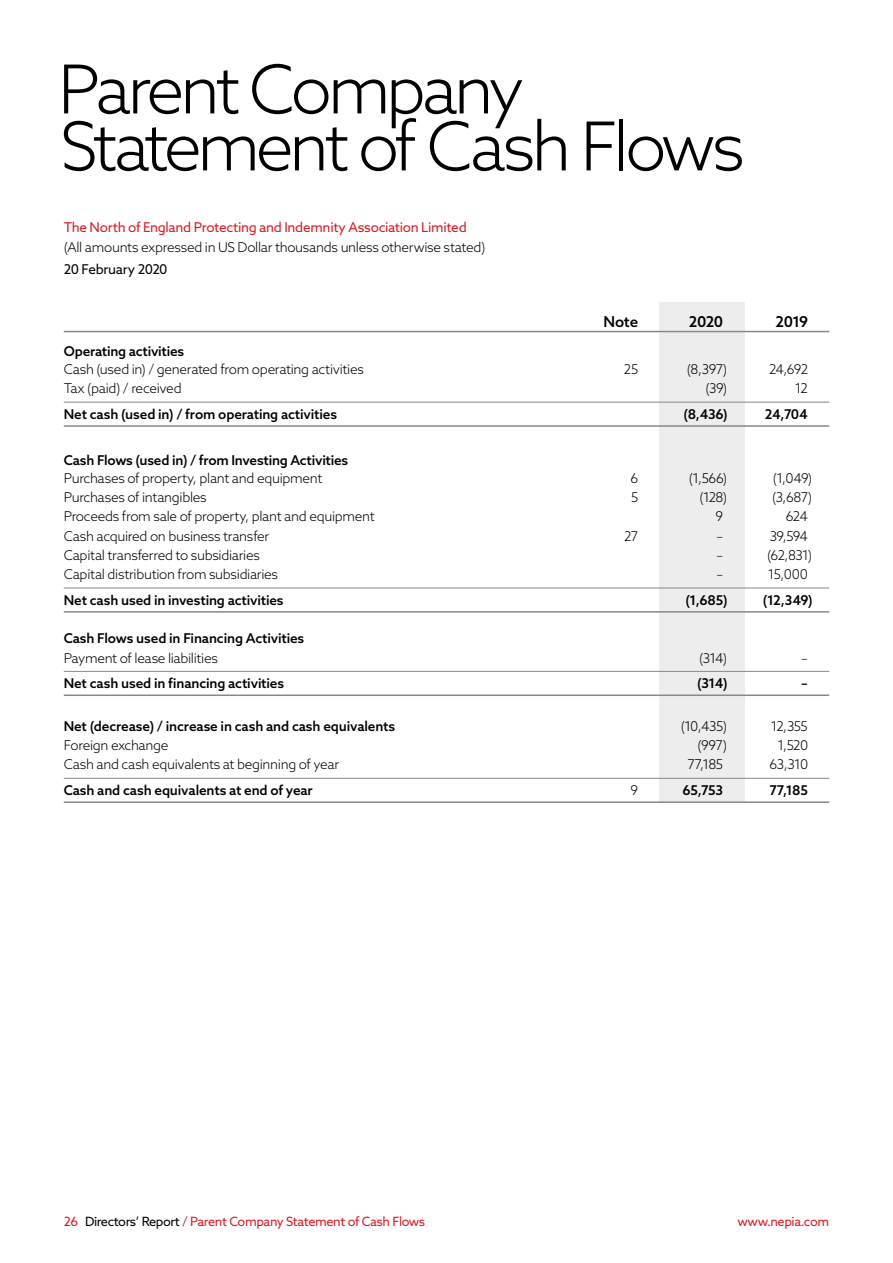
<style>
.page{position:relative;width:893px;height:1263px;background:#fff}
.page>*{position:absolute;margin:0;border:0;box-sizing:border-box;transform-origin:0 0}
.t1{font:300 67.5px/57px "Azo Sans";letter-spacing:-.07em;color:#000}
.t2{font:500 15px "Azo Sans";letter-spacing:-.025em;color:#000}
.t3{font:300 13.5px "Azo Sans";letter-spacing:-.025em;color:#000}
.t4{font:500 13.5px "Azo Sans";letter-spacing:-.01em;color:#000}
.t5{font:13.5px "Azo Sans";letter-spacing:-.02em;color:#d61c26}
.t6{font:13.5px "Azo Sans";letter-spacing:-.02em;color:#000}
.t7{font:12.75px "Azo Sans";letter-spacing:-.03em;color:#d61c26}
.s1{color:#000}
</style>
<div class="page">
<div style="left:659px;top:302px;width:85px;height:501px;background:#ededed"></div>
<hr style="left:64px;top:331px;width:765px;height:1px;background:#86888c">
<hr style="left:64px;top:402px;width:765px;height:1px;background:#86888c">
<hr style="left:64px;top:425px;width:765px;height:2px;background:#86888c">
<hr style="left:64px;top:588px;width:765px;height:1px;background:#86888c">
<hr style="left:64px;top:611px;width:765px;height:2px;background:#86888c">
<hr style="left:64px;top:671px;width:765px;height:1px;background:#86888c">
<hr style="left:64px;top:694px;width:765px;height:2px;background:#86888c">
<hr style="left:64px;top:778px;width:765px;height:1px;background:#86888c">
<hr style="left:64px;top:801px;width:765px;height:2px;background:#86888c">
<h1 class="t1" style="left:58px;top:60px;width:688px">Parent Company<br>Statement of Cash Flows</h1>
<p class="t5" style="left:64px;top:218px;width:404px">The North of England Protecting and Indemnity Association Limited</p>
<p class="t3" style="left:64px;top:238px;width:423px">(All amounts expressed in US Dollar thousands unless otherwise stated)</p>
<p class="t6" style="left:64px;top:261px;width:105px">20 February 2020</p>
<p class="t2" style="left:604px;top:311px;width:36px">Note</p>
<p class="t2" style="left:689px;top:311px;width:36px">2020</p>
<p class="t2" style="left:776px;top:311px;width:34px">2019</p>
<p class="t4" style="left:64px;top:342px;width:122px">Operating activities</p>
<p class="t3" style="left:64px;top:360px;width:302px">Cash (used in) / generated from operating activities</p>
<p class="t3" style="left:624px;top:360px;width:16px">25</p>
<p class="t3" style="left:687px;top:360px;width:42px">(8,397)</p>
<p class="t3" style="left:769px;top:360px;width:41px">24,692</p>
<p class="t3" style="left:64px;top:380px;width:119px">Tax (paid) / received</p>
<p class="t3" style="left:705px;top:380px;width:23px">(39)</p>
<p class="t3" style="left:795px;top:380px;width:15px">12</p>
<p class="t4" style="left:64px;top:405px;width:275px">Net cash (used in) / from operating activities</p>
<p class="t4" style="left:683px;top:405px;width:46px">(8,436)</p>
<p class="t4" style="left:765px;top:405px;width:45px">24,704</p>
<p class="t4" style="left:64px;top:451px;width:286px">Cash Flows (used in) / from Investing Activities</p>
<p class="t3" style="left:64px;top:469px;width:260px">Purchases of property, plant and equipment</p>
<p class="t3" style="left:630px;top:469px;width:9px">6</p>
<p class="t3" style="left:689px;top:469px;width:40px">(1,566)</p>
<p class="t3" style="left:773px;top:469px;width:41px">(1,049)</p>
<p class="t3" style="left:64px;top:488px;width:145px">Purchases of intangibles</p>
<p class="t3" style="left:631px;top:488px;width:9px">5</p>
<p class="t3" style="left:699px;top:488px;width:29px">(128)</p>
<p class="t3" style="left:772px;top:488px;width:42px">(3,687)</p>
<p class="t3" style="left:64px;top:508px;width:312px">Proceeds from sale of property, plant and equipment</p>
<p class="t3" style="left:716px;top:508px;width:9px">9</p>
<p class="t3" style="left:786px;top:508px;width:24px">624</p>
<p class="t3" style="left:64px;top:527px;width:207px">Cash acquired on business transfer</p>
<p class="t3" style="left:624px;top:527px;width:16px">27</p>
<p class="t3" style="left:717px;top:527px;width:8px">–</p>
<p class="t3" style="left:770px;top:527px;width:40px">39,594</p>
<p class="t3" style="left:64px;top:546px;width:198px">Capital transferred to subsidiaries</p>
<p class="t3" style="left:716px;top:546px;width:8px">–</p>
<p class="t3" style="left:767px;top:546px;width:47px">(62,831)</p>
<p class="t3" style="left:64px;top:565px;width:216px">Capital distribution from subsidiaries</p>
<p class="t3" style="left:716px;top:565px;width:8px">–</p>
<p class="t3" style="left:768px;top:565px;width:41px">15,000</p>
<p class="t4" style="left:64px;top:591px;width:221px">Net cash used in investing activities</p>
<p class="t4" style="left:685px;top:591px;width:44px">(1,685)</p>
<p class="t4" style="left:763px;top:591px;width:51px">(12,349)</p>
<p class="t4" style="left:64px;top:629px;width:242px">Cash Flows used in Financing Activities</p>
<p class="t3" style="left:64px;top:649px;width:156px">Payment of lease liabilities</p>
<p class="t3" style="left:699px;top:649px;width:30px">(314)</p>
<p class="t3" style="left:801px;top:649px;width:8px">–</p>
<p class="t4" style="left:64px;top:674px;width:222px">Net cash used in financing activities</p>
<p class="t4" style="left:697px;top:674px;width:32px">(314)</p>
<p class="t4" style="left:801px;top:674px;width:8px">–</p>
<p class="t4" style="left:64px;top:717px;width:333px">Net (decrease) / increase in cash and cash equivalents</p>
<p class="t3" style="left:681px;top:717px;width:48px">(10,435)</p>
<p class="t3" style="left:771px;top:717px;width:39px">12,355</p>
<p class="t3" style="left:64px;top:736px;width:106px">Foreign exchange</p>
<p class="t3" style="left:698px;top:736px;width:31px">(997)</p>
<p class="t3" style="left:777px;top:736px;width:32px">1,520</p>
<p class="t3" style="left:64px;top:756px;width:277px">Cash and cash equivalents at beginning of year</p>
<p class="t3" style="left:687px;top:756px;width:37px">77,185</p>
<p class="t3" style="left:769px;top:756px;width:40px">63,310</p>
<p class="t4" style="left:64px;top:781px;width:251px">Cash and cash equivalents at end of year</p>
<p class="t3" style="left:630px;top:781px;width:9px">9</p>
<p class="t4" style="left:683px;top:781px;width:42px">65,753</p>
<p class="t4" style="left:769px;top:781px;width:40px">77,185</p>
<p class="t7" style="left:64px;top:1213px;width:363px">26 <span class="s1">Directors’ Report</span> / Parent Company Statement of Cash Flows</p>
<p class="t7" style="left:737px;top:1213px;width:93px">www.nepia.com</p>
</div>
